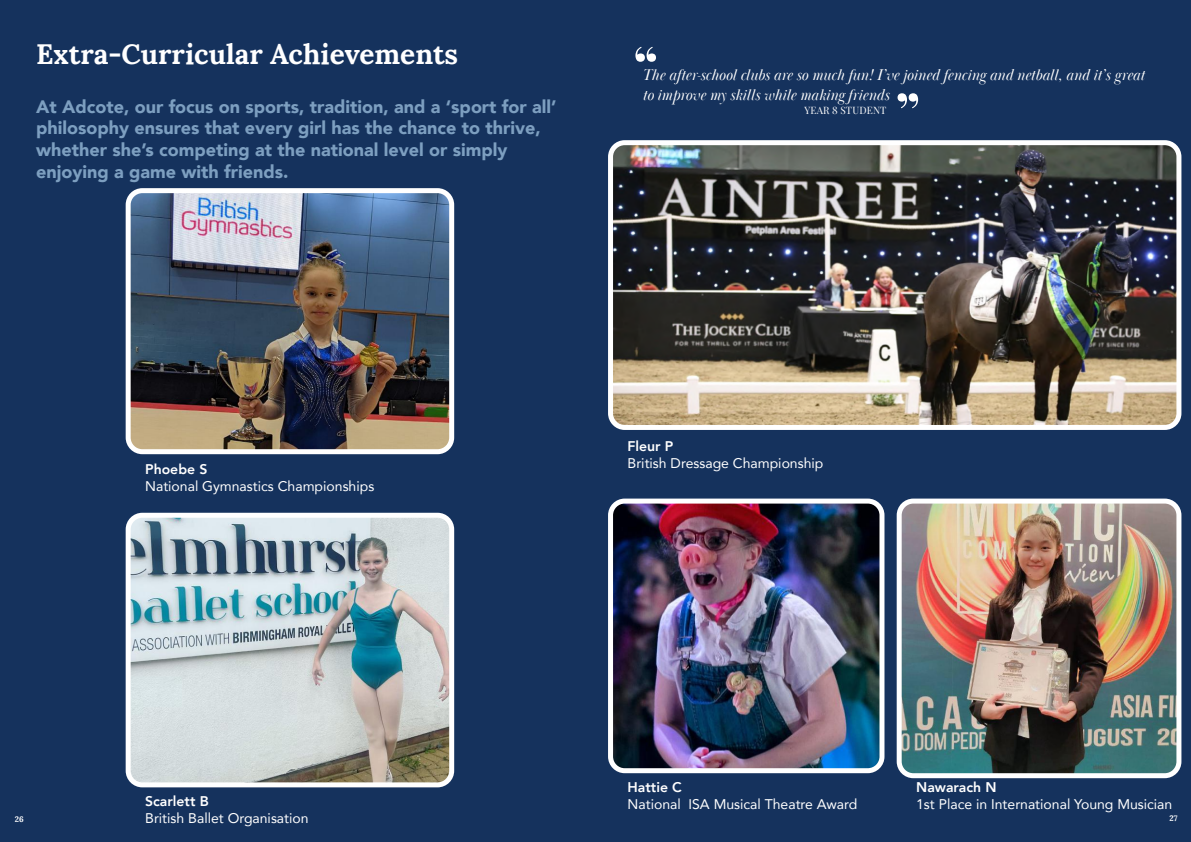
<style>
.page{position:relative;width:1191px;height:842px;background:#15325d}
.page>*{position:absolute;margin:0;border:0;box-sizing:border-box;transform-origin:0 0}
.t1{font:700 54px "Playfair Display";color:#fff}
.t2{font:700 28px "Lora";color:#fff}
.t3{font:900 18px/21.6px "Avenir";color:#7d9fc0}
.t4{font:italic 16px/19.2px "Baskerville Poster PT";color:#fff}
.t5{font:14px "Avenir";color:#fff}
.t6{font:800 14px "Avenir";color:#fff}
.t7{font:10px "Playfair Display";letter-spacing:.02em;color:#fff}
.t8{font:700 8px "Lora";color:#fff}
</style>
<div class="page">
<img style="left:132px;top:194px;width:316px;height:254px">
<div style="left:126px;top:188px;width:328px;height:266px;border:5px solid #fff;border-radius:14px"></div>
<img style="left:614px;top:146px;width:561px;height:278px">
<div style="left:608px;top:140px;width:573px;height:290px;border:5px solid #fff;border-radius:14px"></div>
<img style="left:132px;top:519px;width:316px;height:262px">
<div style="left:126px;top:513px;width:328px;height:274px;border:5px solid #fff;border-radius:14px"></div>
<img style="left:614px;top:505px;width:264px;height:262px">
<div style="left:608px;top:499px;width:276px;height:274px;border:5px solid #fff;border-radius:14px"></div>
<img style="left:902px;top:505px;width:273px;height:267px">
<div style="left:896px;top:499px;width:285px;height:279px;border:5px solid #fff;border-radius:14px"></div>
<h2 class="t2" style="left:36px;top:30px;width:424px">Extra-Curricular Achievements</h2>
<p class="t3" style="left:36px;top:95px;width:522px">At Adcote, our focus on sports, tradition, and a ‘sport for all’ philosophy ensures that every girl has the chance to thrive, whether she’s competing at the national level or simply enjoying a game with friends.</p>
<h1 class="t1" style="left:633px;top:23px;width:27px">“</h1>
<p class="t4" style="left:642px;top:66px;width:503px">The after-school clubs are so much fun! I’ve joined fencing and netball, and it’s great to improve my skills while making friends</p>
<h1 class="t1" style="left:920px;top:132px;width:27px;rotate:-180deg">“</h1>
<p class="t7" style="left:804px;top:103px;width:83px">YEAR 8 STUDENT</p>
<p class="t6" style="left:145px;top:458px;width:64px">Phoebe S</p>
<p class="t5" style="left:145px;top:474px;width:231px">National Gymnastics Championships</p>
<p class="t6" style="left:627px;top:435px;width:47px">Fleur P</p>
<p class="t5" style="left:627px;top:452px;width:197px">British Dressage Championship</p>
<p class="t6" style="left:916px;top:776px;width:82px">Nawarach N</p>
<p class="t5" style="left:916px;top:792px;width:258px">1st Place in International Young Musician</p>
<p class="t6" style="left:627px;top:776px;width:56px">Hattie C</p>
<p class="t5" style="left:627px;top:792px;width:231px">National ISA Musical Theatre Award</p>
<p class="t6" style="left:145px;top:790px;width:65px">Scarlett B</p>
<p class="t5" style="left:145px;top:807px;width:165px">British Ballet Organisation</p>
<p class="t8" style="left:15px;top:812px;width:10px">26</p>
<p class="t8" style="left:1169px;top:812px;width:10px">27</p>
</div>
